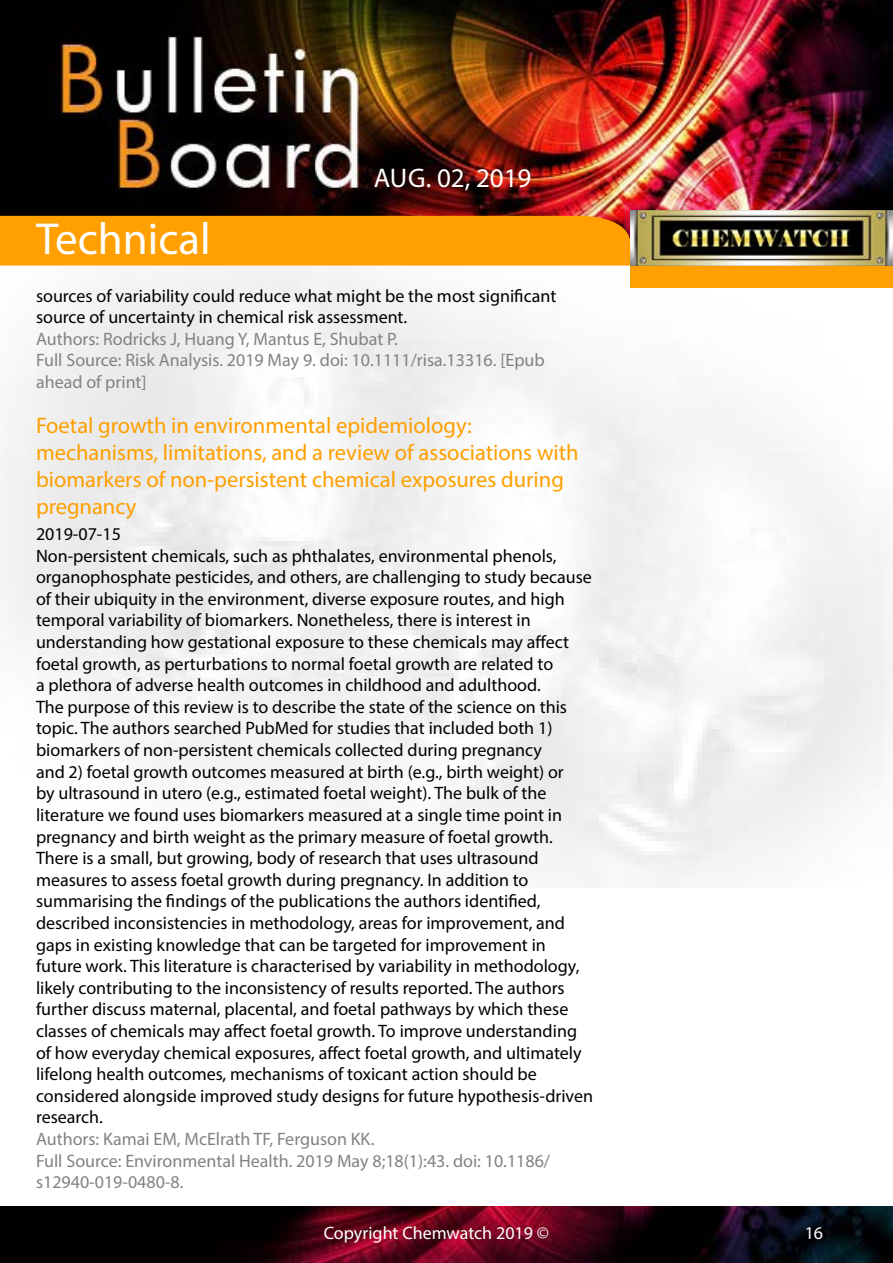
<style>
.page{position:relative;width:893px;height:1263px;background:#fff}
.page>*{position:absolute;margin:0;border:0;box-sizing:border-box;transform-origin:0 0}
.t1{font:45px "Myriad Pro";color:#fff}
.t2{font:27px "Myriad Pro";color:#fff}
.t3{font:22.5px/27px "Myriad Pro";color:#ff9f00}
.t4{font:18px/21.6px "Myriad Pro";color:#000}
.t5{font:18px/21.6px "Myriad Pro";color:#808285}
.t6{font:18px "Myriad Pro";color:#fff}
</style>
<div class="page">
<img style="left:0;top:0;width:893px;height:887px">
<img style="left:892px;top:288px;width:1px;height:599px">
<div style="left:630px;top:265px;width:263px;height:23px;background:#ff9f00"></div>
<img style="left:630px;top:210px;width:262px;height:56px">
<div style="left:0;top:216px;width:630px;height:50px;background:#ff9f00"></div>
<img style="left:0;top:1206px;width:893px;height:57px">
<h2 class="t2" style="left:374px;top:161px;width:159px">Aug. 02, 2019</h2>
<h1 class="t1" style="left:36px;top:211px;width:176px">Technical</h1>
<p class="t4" style="left:36px;top:284px;width:522px">sources of variability could reduce what might be the most significant source of uncertainty in chemical risk assessment.</p>
<p class="t5" style="left:36px;top:328px;width:510px">Authors: Rodricks J, Huang Y, Mantus E, Shubat P.<br>Full Source: Risk Analysis. 2019 May 9. doi: 10.1111/risa.13316. [Epub ahead of print]</p>
<p class="t3" style="left:36px;top:412px;width:544px">Foetal growth in environmental epidemiology: mechanisms, limitations, and a review of associations with biomarkers of non-persistent chemical exposures during pregnancy</p>
<p class="t4" style="left:36px;top:523px;width:559px">2019-07-15<br>Non-persistent chemicals, such as phthalates, environmental phenols, organophosphate pesticides, and others, are challenging to study because of their ubiquity in the environment, diverse exposure routes, and high temporal variability of biomarkers. Nonetheless, there is interest in understanding how gestational exposure to these chemicals may affect foetal growth, as perturbations to normal foetal growth are related to<br>a plethora of adverse health outcomes in childhood and adulthood.<br>The purpose of this review is to describe the state of the science on this topic. The authors searched PubMed for studies that included both 1) biomarkers of non-persistent chemicals collected during pregnancy<br>and 2) foetal growth outcomes measured at birth (e.g., birth weight) or<br>by ultrasound in utero (e.g., estimated foetal weight). The bulk of the literature we found uses biomarkers measured at a single time point in pregnancy and birth weight as the primary measure of foetal growth.<br>There is a small, but growing, body of research that uses ultrasound measures to assess foetal growth during pregnancy. In addition to summarising the findings of the publications the authors identified, described inconsistencies in methodology, areas for improvement, and gaps in existing knowledge that can be targeted for improvement in future work. This literature is characterised by variability in methodology, likely contributing to the inconsistency of results reported. The authors further discuss maternal, placental, and foetal pathways by which these classes of chemicals may affect foetal growth. To improve understanding of how everyday chemical exposures, affect foetal growth, and ultimately lifelong health outcomes, mechanisms of toxicant action should be considered alongside improved study designs for future hypothesis-driven research.</p>
<p class="t5" style="left:36px;top:1128px;width:516px">Authors: Kamai EM, McElrath TF, Ferguson KK.<br>Full Source: Environmental Health. 2019 May 8;18(1):43. doi: 10.1186/ s12940-019-0480-8.</p>
<p class="t6" style="left:324px;top:1222px;width:227px">Copyright Chemwatch 2019 ©</p>
<p class="t6" style="left:805px;top:1222px;width:20px">16</p>
</div>
